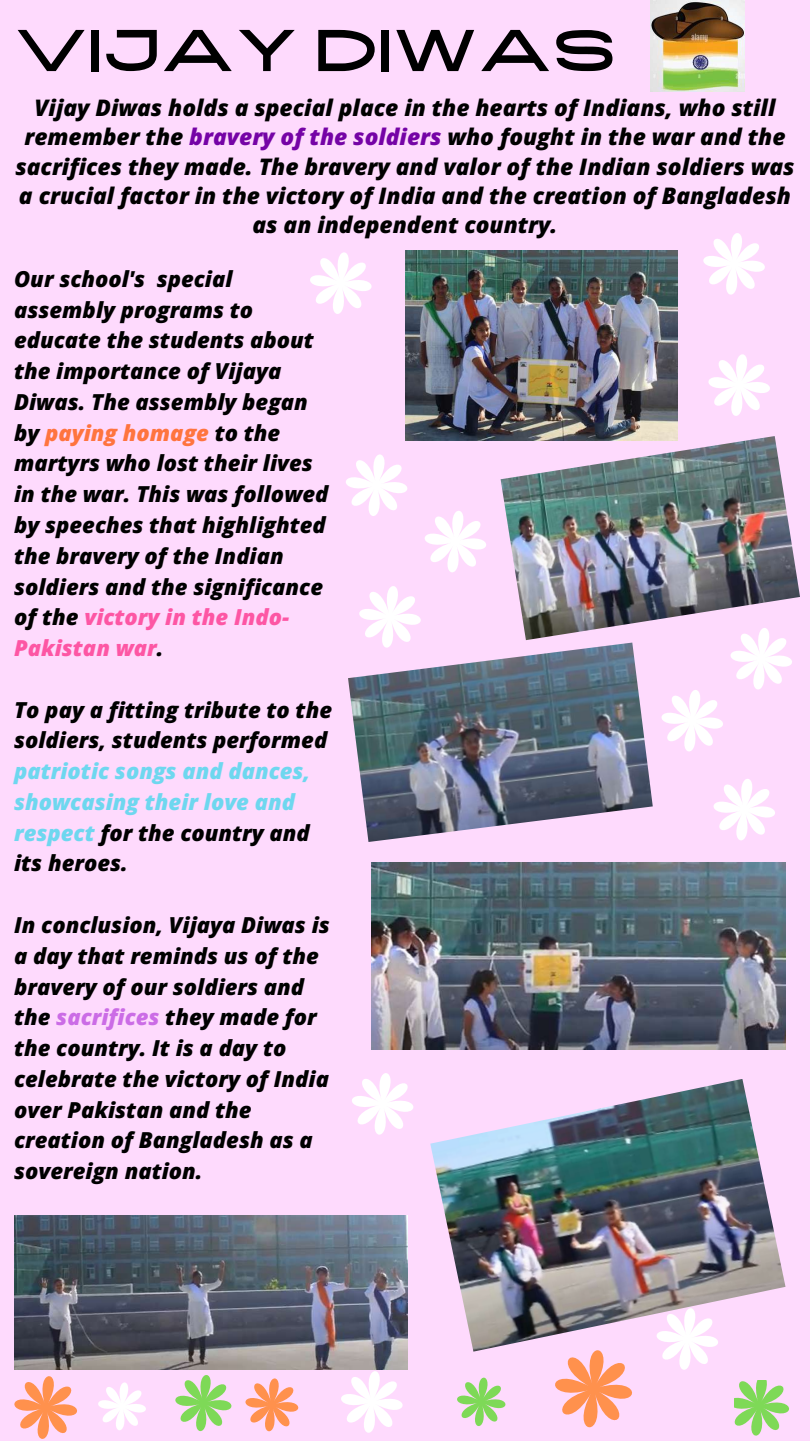
<style>
.page{position:relative;width:810px;height:1441px;background:#fff}
.page>*{position:absolute;margin:0;border:0;box-sizing:border-box;transform-origin:0 0}
.t1{font:58.8px "High Cruiser";color:#000}
.t2{font:italic 800 22.8px/29.2px "Open Sans";color:#000;text-align:center}
.t3{font:italic 800 22px/30.8px "Open Sans";color:#000}
.t4{font:italic 800 22px/30.8px "Open Sans";color:#6ed7ef}
.s1{color:#7503a6}
.s2{color:#ff743e}
.s3{color:#fd56a4}
.s4{color:#000}
.s5{color:#cb6ce6}
</style>
<div class="page">
<div style="left:0;top:0;width:810px;height:1440px;background:#fedafd"></div>
<img style="left:405px;top:251px;width:272px;height:189px">
<img style="left:501px;top:436px;width:299px;height:204px">
<img style="left:348px;top:642px;width:302px;height:199px">
<img style="left:372px;top:862px;width:414px;height:186px">
<img style="left:430px;top:1079px;width:356px;height:272px">
<img style="left:14px;top:1215px;width:394px;height:154px">
<img style="left:650px;top:1px;width:94px;height:90px">
<svg style="left:541px;top:1296px;width:248px;height:140px"></svg>
<svg style="left:14px;top:1364px;width:141px;height:75px"></svg>
<svg style="left:165px;top:1364px;width:143px;height:68px"></svg>
<svg style="left:330px;top:1359px;width:78px;height:74px"></svg>
<svg style="left:457px;top:1377px;width:49px;height:49px"></svg>
<svg style="left:352px;top:1073px;width:62px;height:62px"></svg>
<svg style="left:310px;top:252px;width:62px;height:62px"></svg>
<svg style="left:650px;top:616px;width:150px;height:225px"></svg>
<svg style="left:346px;top:454px;width:151px;height:204px"></svg>
<svg style="left:703px;top:233px;width:62px;height:62px"></svg>
<svg style="left:708px;top:354px;width:62px;height:62px"></svg>
<h1 class="t1" style="left:14px;top:19px;width:603px">VIJAY DIWAS</h1>
<p class="t2" style="left:15px;top:93px;width:781px">Vijay Diwas holds a special place in the hearts of Indians, who still remember the <span class="s1">bravery of the soldiers</span> who fought in the war and the sacrifices they made. The bravery and valor of the Indian soldiers was a crucial factor in the victory of India and the creation of Bangladesh as an independent country.</p>
<p class="t3" style="left:14px;top:263px;width:316px">Our school's special assembly programs to educate the students about the importance of Vijaya<br>Diwas. The assembly began by <span class="s2">paying homage</span> to the martyrs who lost their lives in the war. This was followed by speeches that highlighted the bravery of the Indian soldiers and the significance of the <span class="s3">victory in the Indo-<br>Pakistan war</span>.</p>
<p class="t3" style="left:14px;top:693px;width:319px">To pay a fitting tribute to the soldiers, students performed</p>
<p class="t4" style="left:14px;top:755px;width:298px">patriotic songs and dances, showcasing their love and respect <span class="s4">for the country and its heroes.</span></p>
<p class="t3" style="left:14px;top:908px;width:317px">In conclusion, Vijaya Diwas is a day that reminds us of the bravery of our soldiers and the <span class="s5">sacrifices</span> they made for the country. It is a day to celebrate the victory of India over Pakistan and the creation of Bangladesh as a sovereign nation.</p>
</div>
